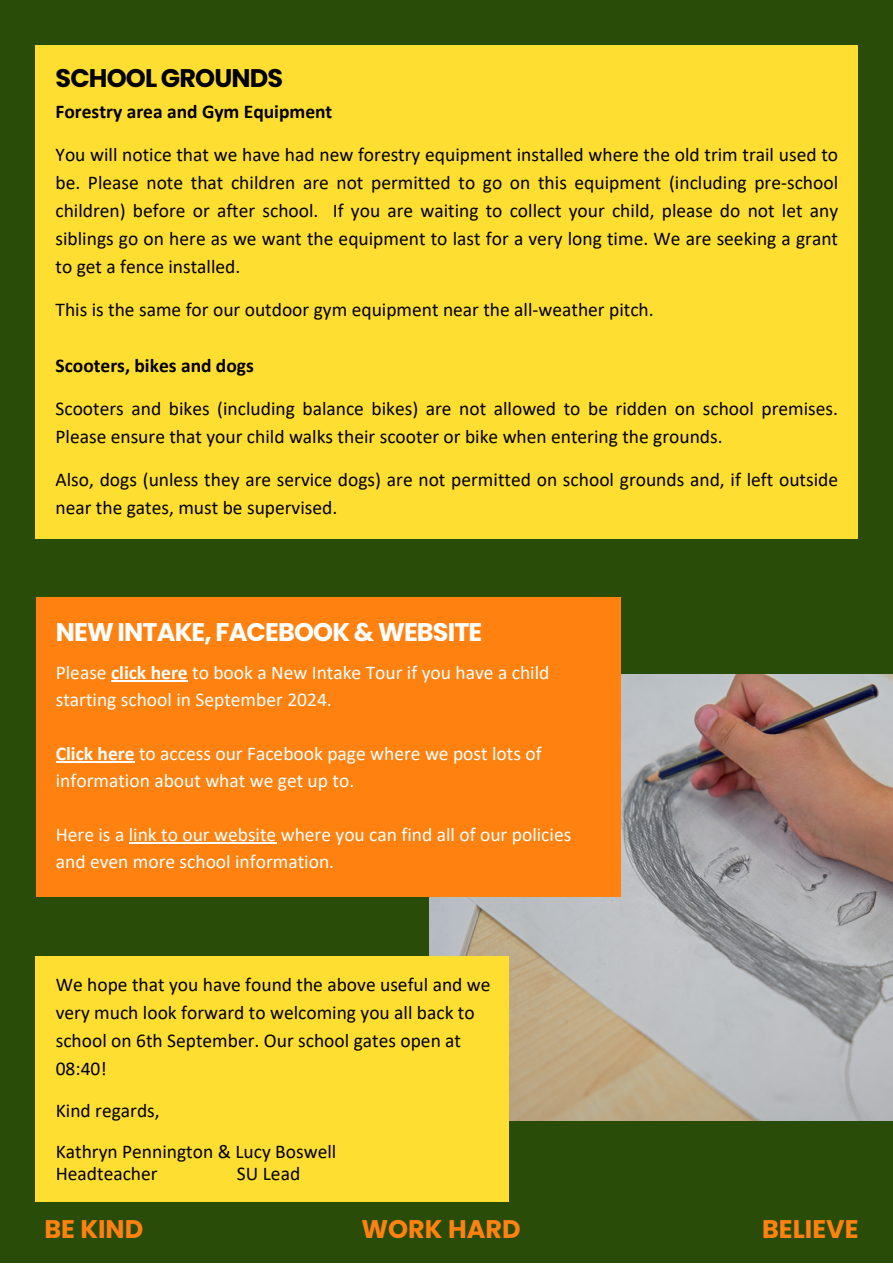
<style>
.page{position:relative;width:893px;height:1264px;background:#fff}
.page>*{position:absolute;margin:0;border:0;box-sizing:border-box;transform-origin:0 0}
.t1{font:700 25.5px "Poppins";letter-spacing:-.035em;color:#fff}
.t2{font:700 25.5px "Poppins";color:#ff8210}
.t3{font:700 25.5px "Poppins";letter-spacing:-.035em;color:#000}
.t4{font:19.5px/28px "Calibri";color:#000}
.t5{font:19.5px/27px "Calibri";color:#fff}
.t6{font:700 19.5px "Calibri";color:#000}
.s1{font-weight:700}
</style>
<div class="page">
<div style="left:0;top:0;width:892px;height:1262px;background:#2a4c09"></div>
<img style="left:429px;top:674px;width:463px;height:446px">
<div style="left:36px;top:45px;width:821px;height:494px;background:#ffde32"></div>
<div style="left:36px;top:597px;width:584px;height:299px;background:#ff8210"></div>
<hr style="left:111px;top:680px;width:77px;height:1px;background:#fff">
<hr style="left:56px;top:761px;width:79px;height:1px;background:#fff">
<hr style="left:129px;top:842px;width:147px;height:1px;background:#fff">
<div style="left:36px;top:956px;width:473px;height:245px;background:#ffde32"></div>
<p class="t3" style="left:55px;top:60px;width:229px">SCHOOL GROUNDS</p>
<p class="t6" style="left:55px;top:104px;width:278px">Forestry area and Gym Equipment</p>
<p class="t4" style="left:55px;top:142px;width:784px;text-align:justify">You will notice that we have had new forestry equipment installed where the old trim trail used to be. Please note that children are not permitted to go on this equipment (including pre-school children) before or after school. If you are waiting to collect your child, please do not let any siblings go on here as we want the equipment to last for a very long time. We are seeking a grant to get a fence installed.</p>
<p class="t4" style="left:55px;top:297px;width:599px">This is the same for our outdoor gym equipment near the all-weather pitch.</p>
<p class="t6" style="left:55px;top:357px;width:200px">Scooters, bikes and dogs</p>
<p class="t4" style="left:55px;top:396px;width:784px">Scooters and bikes (including balance bikes) are not allowed to be ridden on school premises.<br>Please ensure that your child walks their scooter or bike when entering the grounds.</p>
<p class="t4" style="left:55px;top:467px;width:784px">Also, dogs (unless they are service dogs) are not permitted on school grounds and, if left outside near the gates, must be supervised.</p>
<p class="t1" style="left:56px;top:613px;width:428px">NEW INTAKE, FACEBOOK &amp; WEBSITE</p>
<p class="t5" style="left:56px;top:661px;width:495px">Please <span class="s1">click here</span> to book a New Intake Tour if you have a child starting school in September 2024.</p>
<p class="t5" style="left:56px;top:741px;width:487px"><span class="s1">Click here</span> to access our Facebook page where we post lots of information about what we get up to.</p>
<p class="t5" style="left:56px;top:822px;width:517px">Here is a link to our website where you can find all of our policies and even more school information.</p>
<p class="t4" style="left:56px;top:971px;width:436px">We hope that you have found the above useful and we very much look forward to welcoming you all back to school on 6th September. Our school gates open at 08:40!</p>
<p class="t4" style="left:56px;top:1098px;width:105px">Kind regards,</p>
<p class="t4" style="left:56px;top:1138px;width:282px">Kathryn Pennington &amp; Lucy Boswell</p>
<p class="t4" style="left:56px;top:1160px;width:103px">Headteacher</p>
<p class="t4" style="left:237px;top:1160px;width:65px">SU Lead</p>
<p class="t2" style="left:44px;top:1210px;width:100px">BE KIND</p>
<p class="t2" style="left:361px;top:1210px;width:161px">WORK HARD</p>
<p class="t2" style="left:762px;top:1210px;width:98px">BELIEVE</p>
</div>
